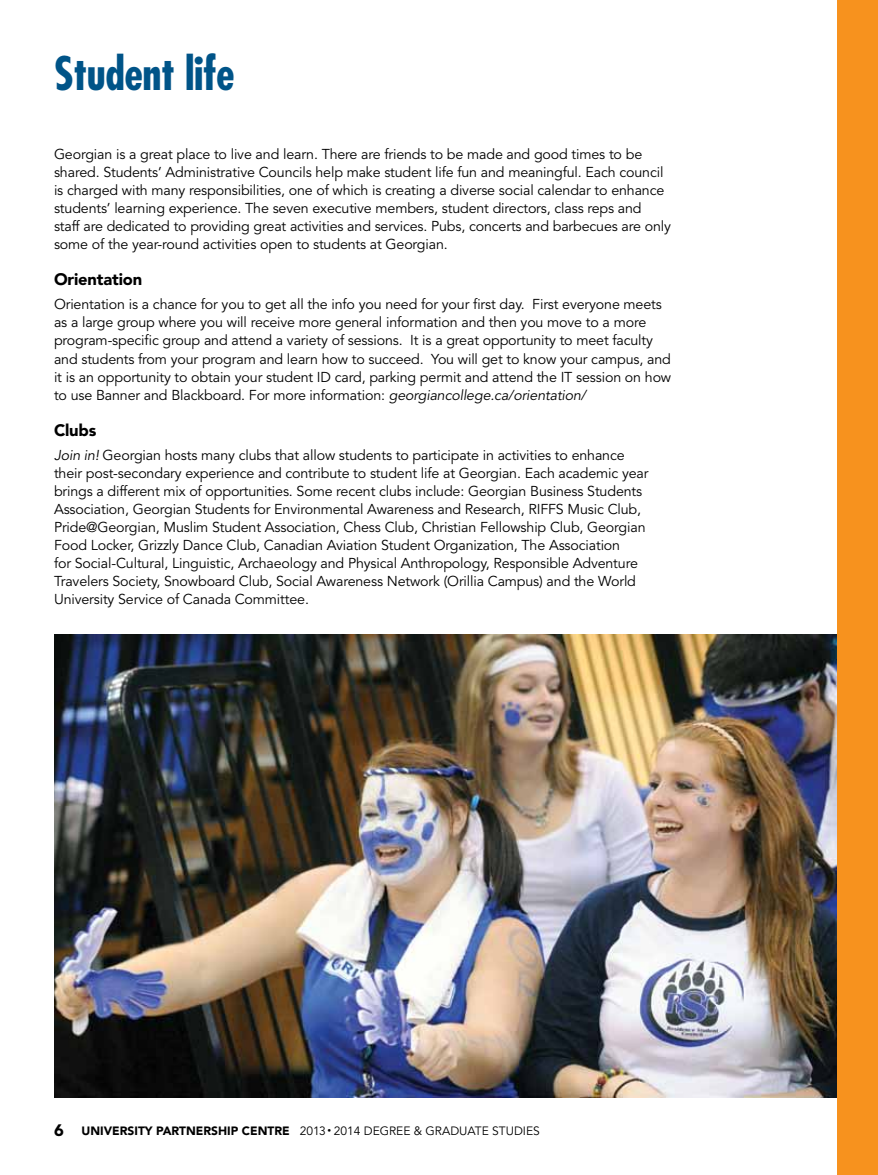
<style>
.page{position:relative;width:878px;height:1175px;background:#fff}
.page>*{position:absolute;margin:0;border:0;box-sizing:border-box;transform-origin:0 0}
.t1{font:700 condensed 45px "Futura";letter-spacing:-.01em;color:#005488}
.t2{font:900 16.5px "Avenir";letter-spacing:-.01em;color:#000}
.t3{font:14.25px/18px "Avenir";letter-spacing:-.01em;color:#000}
.t4{font:12px "Avenir";color:#000}
.s1{font-style:italic}
.s2{font-weight:900;font-size:16.5px}
.s3{font-weight:900}
.s4{font-size:7.5px}
</style>
<div class="page">
<img style="left:54px;top:634px;width:782px;height:463px">
<div style="left:837px;top:0;width:41px;height:1174px;background:#f7921e"></div>
<h1 class="t1" style="left:54px;top:44px;width:182px">Student life</h1>
<p class="t3" style="left:54px;top:146px;width:618px">Georgian is a great place to live and learn. There are friends to be made and good times to be shared. Students’ Administrative Councils help make student life fun and meaningful. Each council is charged with many responsibilities, one of which is creating a diverse social calendar to enhance students’ learning experience. The seven executive members, student directors, class reps and<br>staff are dedicated to providing great activities and services. Pubs, concerts and barbecues are only some of the year-round activities open to students at Georgian.</p>
<p class="t2" style="left:54px;top:270px;width:90px">Orientation</p>
<p class="t3" style="left:54px;top:296px;width:618px">Orientation is a chance for you to get all the info you need for your first day. First everyone meets as a large group where you will receive more general information and then you move to a more program-specific group and attend a variety of sessions. It is a great opportunity to meet faculty and students from your program and learn how to succeed. You will get to know your campus, and it is an opportunity to obtain your student ID card, parking permit and attend the IT session on how to use Banner and Blackboard. For more information: <span class="s1">georgiancollege.ca/orientation/</span></p>
<p class="t2" style="left:54px;top:420px;width:44px">Clubs</p>
<p class="t3" style="left:54px;top:446px;width:596px"><span class="s1">Join in!</span> Georgian hosts many clubs that allow students to participate in activities to enhance their post-secondary experience and contribute to student life at Georgian. Each academic year brings a different mix of opportunities. Some recent clubs include: Georgian Business Students Association, Georgian Students for Environmental Awareness and Research, RIFFS Music Club, Pride@Georgian, Muslim Student Association, Chess Club, Christian Fellowship Club, Georgian Food Locker, Grizzly Dance Club, Canadian Aviation Student Organization, The Association<br>for Social-Cultural, Linguistic, Archaeology and Physical Anthropology, Responsible Adventure Travelers Society, Snowboard Club, Social Awareness Network (Orillia Campus) and the World University Service of Canada Committee.</p>
<p class="t4" style="left:54px;top:1123px;width:487px"><span class="s2">6</span> <span class="s3">UNIVERSITY PARTNERSHIP CENTRE</span> 2013 <span class="s4">•</span> 2014 DEGREE &amp; GRADUATE STUDIES</p>
</div>
